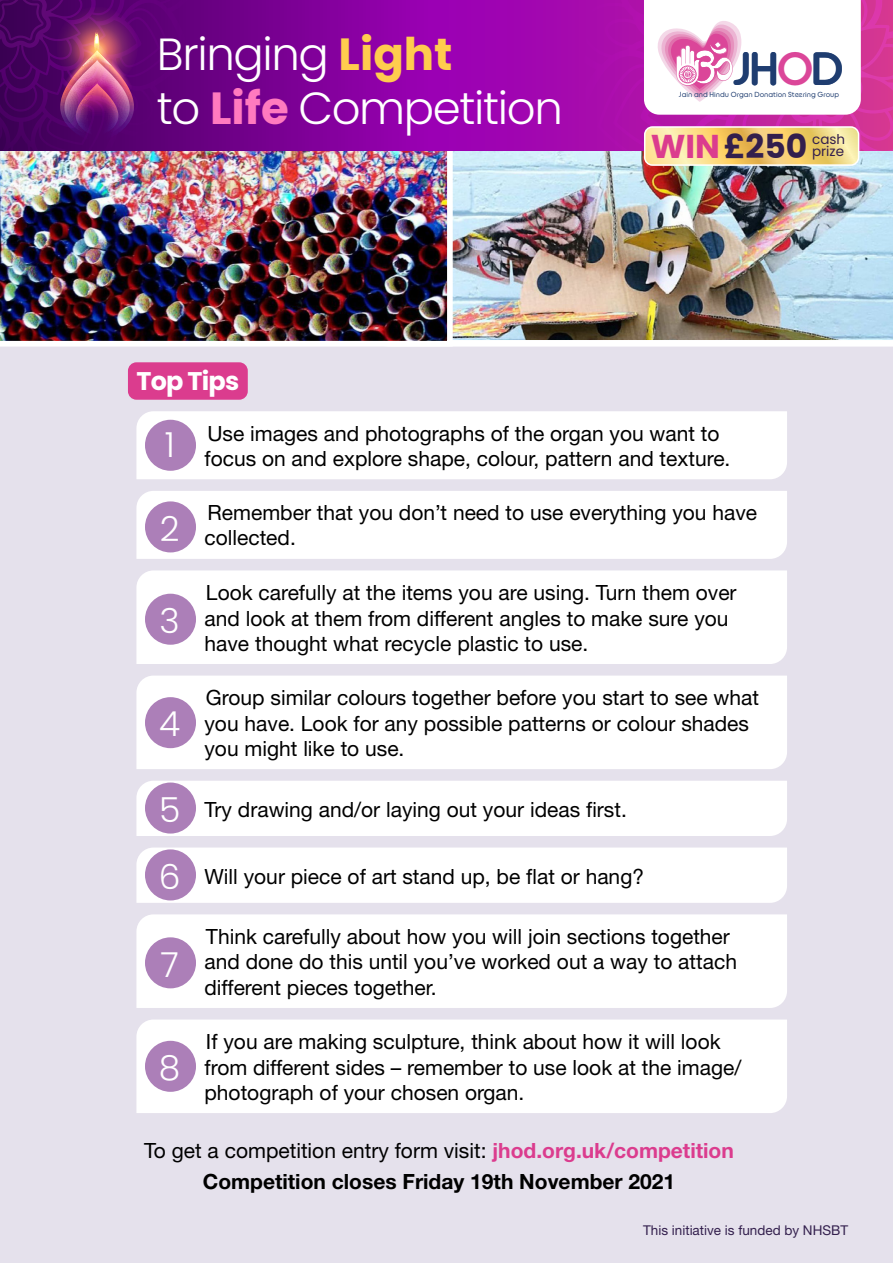
<style>
.page{position:relative;width:893px;height:1263px;background:#fff}
.page>*{position:absolute;margin:0;border:0;box-sizing:border-box;transform-origin:0 0}
.t1{font:700 46.65px "BC Alphapipe TSB";color:#1f3d70}
.P1{font:300 45px/54px "Poppins";letter-spacing:-.03em;color:#fff}
.P1-2{font:300 34.5px "Poppins";color:#fff}
.P1-3{font:700 33px "Poppins";color:#331f4d}
.sub_2{font:700 25.5px "Poppins";letter-spacing:-.03em;color:#fff}
.top_tips_text{font:21px/25.2px "Helvetica Neue";color:#000}
.P1-4{font:21px "Helvetica Neue";color:#000}
.P1-5{font:700 21px "Helvetica Neue";color:#000}
.P1-6{font:13.5px "Helvetica Neue";color:#331f4d}
.P1-7{font:13.5px/12px "Poppins";color:#331f4d}
.t2{font:7.35px "BC Alphapipe RB";color:#1f3d70}
.s1{font-weight:700;color:#ffcc4e}
.s2{font-weight:700;color:#ff7abf}
.s3{color:#db4699}
.s4{color:#db3c8e}
.s5{font-weight:700;color:#db3c8e}
</style>
<div class="page">
<div style="left:0;top:132px;width:893px;height:1131px;background:#e5e1ec"></div>
<img style="left:456px;top:151px;width:437px;height:196px">
<img style="left:0;top:151px;width:456px;height:196px">
<div style="left:128px;top:362px;width:120px;height:38px;background:#db3c8e;border-radius:9px"></div>
<svg style="left:194px;top:0;width:370px;height:151px;background:#8b01a1"></svg>
<svg style="left:564px;top:0;width:329px;height:151px;background:#b71aa6"></svg>
<svg style="left:0;top:0;width:194px;height:151px;background:#5a066e"></svg>
<img style="left:57px;top:6px;width:81px;height:82px;border-radius:41px">
<div style="left:136px;top:411px;width:651px;height:68px;background:#fff"></div>
<div style="left:145px;top:420px;width:51px;height:51px;background:#ac7fb8;border-radius:50%"></div>
<div style="left:136px;top:491px;width:651px;height:68px;background:#fff"></div>
<div style="left:145px;top:501px;width:51px;height:51px;background:#ac7fb8;border-radius:50%"></div>
<div style="left:136px;top:570px;width:651px;height:94px;background:#fff"></div>
<div style="left:145px;top:594px;width:51px;height:51px;background:#ac7fb8;border-radius:50%"></div>
<div style="left:136px;top:676px;width:651px;height:93px;background:#fff"></div>
<div style="left:145px;top:697px;width:51px;height:51px;background:#ac7fb8;border-radius:50%"></div>
<div style="left:136px;top:781px;width:651px;height:55px;background:#fff"></div>
<div style="left:145px;top:782px;width:51px;height:51px;background:#ac7fb8;border-radius:50%"></div>
<div style="left:136px;top:847px;width:651px;height:56px;background:#fff"></div>
<div style="left:145px;top:849px;width:51px;height:51px;background:#ac7fb8;border-radius:50%"></div>
<div style="left:136px;top:914px;width:651px;height:94px;background:#fff"></div>
<div style="left:145px;top:937px;width:51px;height:51px;background:#ac7fb8;border-radius:50%"></div>
<div style="left:136px;top:1019px;width:651px;height:94px;background:#fff"></div>
<div style="left:145px;top:1041px;width:51px;height:51px;background:#ac7fb8;border-radius:50%"></div>
<svg style="left:644px;top:0;width:217px;height:115px"></svg>
<svg style="left:645px;top:127px;width:214px;height:38px;background:#f5d47e"></svg>
<div style="left:644px;top:126px;width:215px;height:40px;border:2px solid #fff;border-radius:8px"></div>
<p class="P1" style="left:157px;top:27px;width:407px">Bringing <span class="s1">Light<br></span>to <span class="s2">Life</span> Competition</p>
<p class="sub_2" style="left:136px;top:366px;width:104px">Top Tips</p>
<p class="t1" style="left:733px;top:39px;width:113px">JH<span class="s3">O</span>D</p>
<p class="t2" style="left:679px;top:90px;width:162px">Jain and Hindu Organ Donation Steering Group</p>
<p class="P1-3" style="left:651px;top:127px;width:158px"><span class="s4">WIN</span> £250</p>
<p class="P1-7" style="left:812px;top:133px;width:35px">cash prize</p>
<p class="P1-2" style="left:165px;top:425px;width:12px">1</p>
<p class="P1-2" style="left:160px;top:509px;width:21px">2</p>
<p class="P1-2" style="left:160px;top:601px;width:22px">3</p>
<p class="P1-2" style="left:159px;top:704px;width:23px">4</p>
<p class="top_tips_text" style="left:204px;top:420px;width:527px">Use images and photographs of the organ you want to focus on and explore shape, colour, pattern and texture.</p>
<p class="top_tips_text" style="left:207px;top:500px;width:551px">Remember that you don’t need to use everything you have</p>
<p class="top_tips_text" style="left:204px;top:525px;width:93px">collected.</p>
<p class="top_tips_text" style="left:204px;top:580px;width:534px">Look carefully at the items you are using. Turn them over and look at them from different angles to make sure you have thought what recycle plastic to use.</p>
<p class="top_tips_text" style="left:204px;top:685px;width:556px">Group similar colours together before you start to see what you have. Look for any possible patterns or colour shades you might like to use.</p>
<p class="P1-2" style="left:159px;top:790px;width:23px">5</p>
<p class="top_tips_text" style="left:204px;top:796px;width:424px">Try drawing and/or laying out your ideas first.</p>
<p class="P1-2" style="left:159px;top:856px;width:23px">6</p>
<p class="top_tips_text" style="left:204px;top:863px;width:441px">Will your piece of art stand up, be flat or hang?</p>
<p class="P1-2" style="left:161px;top:944px;width:20px">7</p>
<p class="P1-2" style="left:159px;top:1048px;width:23px">8</p>
<p class="top_tips_text" style="left:204px;top:924px;width:534px">Think carefully about how you will join sections together and done do this until you’ve worked out a way to attach different pieces together.</p>
<p class="top_tips_text" style="left:204px;top:1029px;width:538px">If you are making sculpture, think about how it will look from different sides – remember to use look at the image/ photograph of your chosen organ.</p>
<p class="P1-4" style="left:144px;top:1138px;width:591px">To get a competition entry form visit: <span class="s5">jhod.org.uk/competition</span></p>
<p class="P1-5" style="left:203px;top:1169px;width:474px">Competition closes Friday 19th November 2021</p>
<p class="P1-6" style="left:643px;top:1222px;width:207px">This initiative is funded by NHSBT</p>
</div>
